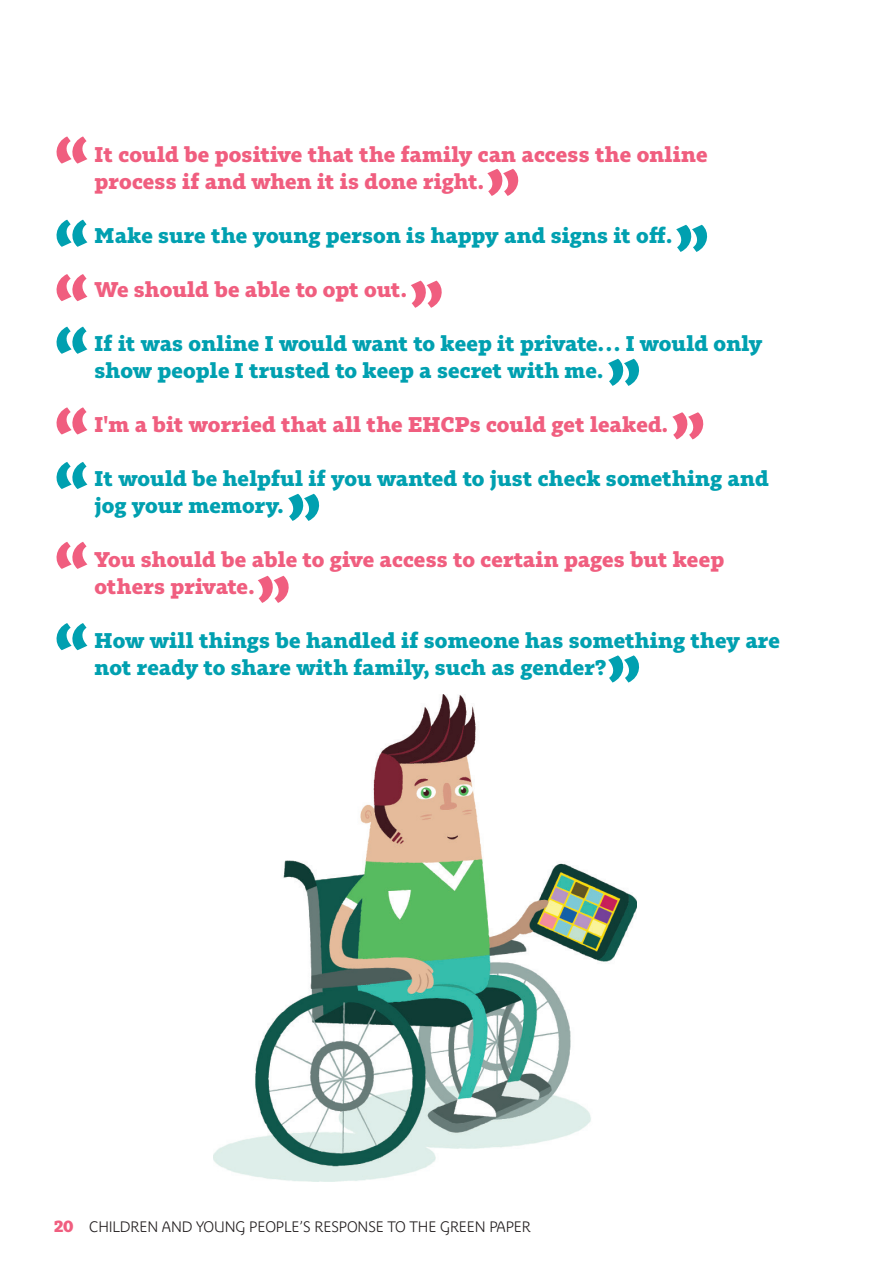
<style>
.page{position:relative;width:893px;height:1263px;background:#fff}
.page>*{position:absolute;margin:0;border:0;box-sizing:border-box;transform-origin:0 0}
.t1{font:700 64.05px "Tabac Slab";color:#f05e7f}
.t2{font:700 64.05px "Tabac Slab";color:#00a0b0}
.t3{font:700 21px/27px "Tabac Slab";letter-spacing:.005em;color:#00a0b0}
.t4{font:700 21px/27px "Tabac Slab";letter-spacing:.01em;color:#f05e7f}
.t5{font:700 15px "Parisine Plus Std Clair";letter-spacing:-.01em;color:#231f20}
.s1{font-family:"Tabac Slab";font-size:16.5px;color:#f05e7f}
</style>
<div class="page">
<img style="left:214px;top:694px;width:422px;height:487px">
<p class="t1" style="left:54px;top:124px;width:36px">“</p>
<p class="t4" style="left:95px;top:141px;width:614px">It could be positive that the family can access the online process if and when it is done right.</p>
<p class="t3" style="left:95px;top:222px;width:579px">Make sure the young person is happy and signs it off.</p>
<p class="t4" style="left:95px;top:276px;width:314px">We should be able to opt out.</p>
<p class="t3" style="left:95px;top:330px;width:669px">If it was online I would want to keep it private… I would only show people I trusted to keep a secret with me.</p>
<p class="t4" style="left:95px;top:411px;width:575px">I'm a bit worried that all the EHCPs could get leaked.</p>
<p class="t3" style="left:95px;top:465px;width:676px">It would be helpful if you wanted to just check something and jog your memory.</p>
<p class="t4" style="left:95px;top:546px;width:631px">You should be able to give access to certain pages but keep others private.</p>
<p class="t3" style="left:95px;top:627px;width:687px">How will things be handled if someone has something they are not ready to share with family, such as gender?</p>
<p class="t1" style="left:521px;top:209px;width:36px;rotate:-180deg">“</p>
<p class="t2" style="left:54px;top:207px;width:36px">“</p>
<p class="t2" style="left:710px;top:265px;width:36px;rotate:-180deg">“</p>
<p class="t1" style="left:54px;top:261px;width:36px">“</p>
<p class="t1" style="left:444px;top:320px;width:36px;rotate:-180deg">“</p>
<p class="t2" style="left:54px;top:314px;width:36px">“</p>
<p class="t2" style="left:642px;top:399px;width:36px;rotate:-180deg">“</p>
<p class="t1" style="left:54px;top:395px;width:36px">“</p>
<p class="t1" style="left:706px;top:452px;width:36px;rotate:-180deg">“</p>
<p class="t2" style="left:54px;top:449px;width:36px">“</p>
<p class="t2" style="left:322px;top:534px;width:36px;rotate:-180deg">“</p>
<p class="t1" style="left:54px;top:529px;width:36px">“</p>
<p class="t1" style="left:291px;top:616px;width:36px;rotate:-180deg">“</p>
<p class="t2" style="left:54px;top:610px;width:36px">“</p>
<p class="t2" style="left:642px;top:695px;width:36px;rotate:-180deg">“</p>
<p class="t5" style="left:54px;top:1218px;width:478px"><span class="s1">20</span> CHILDREN AND YOUNG PEOPLE’S RESPONSE TO THE GREEN PAPER</p>
</div>
